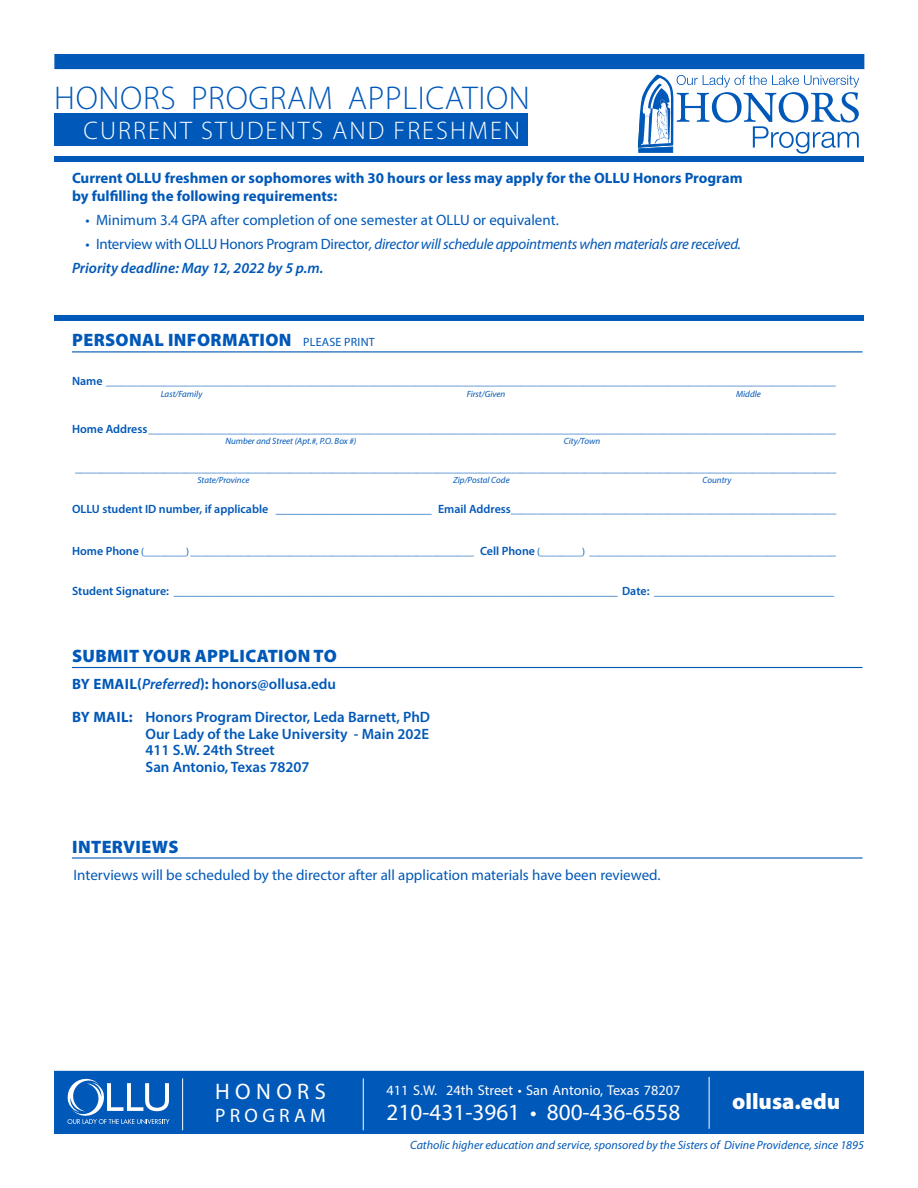
<style>
.page{position:relative;width:918px;height:1188px;background:#fff}
.page>*{position:absolute;margin:0;border:0;box-sizing:border-box;transform-origin:0 0}
.t1{font:300 33px "Myriad Pro";letter-spacing:.02em;color:#0058b8}
.t2{font:300 25.5px "Myriad Pro";letter-spacing:.08em;color:#fff}
.t3{font:23.25px "Myriad Pro";color:#fff}
.t4{font:900 22.5px "Myriad Pro";color:#fff}
.t5{font:22.5px "Myriad Pro";letter-spacing:.24em;color:#fff}
.t6{font:19.5px "Myriad Pro";letter-spacing:.22em;color:#fff}
.t7{font:900 18px "Myriad Pro";letter-spacing:.02em;color:#0058b8}
.t8{font:600 15px "Myriad Pro";color:#0058b8}
.t9{font:15px "Myriad Pro";color:#0058b8}
.t10{font:700 15px "Myriad Pro";color:#0058b8}
.t11{font:italic 15px "Myriad Pro";letter-spacing:-.02em;color:#0058b8}
.t12{font:italic 600 15px "Myriad Pro";color:#0058b8}
.t13{font:14.25px "Myriad Pro";color:#fff}
.t14{font:600 12px "Myriad Pro";color:#0058b8}
.t15{font:italic 12px "Myriad Pro";color:#0058b8}
.t16{font:10.5px "Myriad Pro";color:#0058b8}
.t17{font:italic 10.5px "Myriad Pro";color:#0058b8}
.t18{font:italic 9px "Myriad Pro";color:#0058b8}
.s1{font-style:normal}
.s2{font-weight:400;font-size:12px}
.s3{font-weight:600;font-style:normal;font-size:12px}
.s4{font-weight:600;font-size:12px}
.s5{font-weight:400;font-size:10.5px}
.s6{font-weight:700}
.s7{font-style:italic}
</style>
<div class="page">
<div style="left:54px;top:54px;width:810px;height:15px;background:#0058b8"></div>
<div style="left:54px;top:1071px;width:810px;height:63px;background:#0058b8"></div>
<hr style="left:182px;top:1078px;width:1px;height:52px;background:#fff">
<hr style="left:363px;top:1078px;width:1px;height:52px;background:#fff">
<hr style="left:709px;top:1077px;width:1px;height:52px;background:#fff">
<svg style="left:68px;top:1079px;width:102px;height:45px"></svg>
<svg style="left:637px;top:75px;width:222px;height:79px"></svg>
<div style="left:54px;top:315px;width:810px;height:6px;background:#0058b8"></div>
<hr style="left:72px;top:351px;width:791px;height:1px;background:#0058b8">
<hr style="left:72px;top:667px;width:791px;height:1px;background:#0058b8">
<hr style="left:72px;top:857px;width:791px;height:2px;background:#0058b8">
<div style="left:54px;top:156px;width:810px;height:6px;background:#0058b8"></div>
<div style="left:54px;top:113px;width:473px;height:32px;background:#0058b8"></div>
<p class="t1" style="left:54px;top:78px;width:477px">HONORS PROGRAM APPLICATION</p>
<p class="t2" style="left:84px;top:115px;width:438px">CURRENT STUDENTS AND FRESHMEN</p>
<p class="t10" style="left:72px;top:168px;width:672px">Current OLLU freshmen or sophomores with 30 hours or less may apply for the OLLU Honors Program</p>
<p class="t10" style="left:72px;top:186px;width:267px">by fulfilling the following requirements:</p>
<p class="t9" style="left:86px;top:211px;width:475px">• Minimum 3.4 GPA after completion of one semester at OLLU or equivalent.</p>
<p class="t11" style="left:86px;top:235px;width:657px"><span class="s1">• Interview with OLLU Honors Program Director</span>, director will schedule appointments when materials are received.</p>
<p class="t12" style="left:72px;top:258px;width:253px">Priority deadline: May 12, 2022 by 5 p.m.</p>
<p class="t7" style="left:72px;top:328px;width:304px">PERSONAL INFORMATION <span class="s2">PLEASE PRINT</span></p>
<p class="t17" style="left:72px;top:375px;width:766px"><span class="s3">Name</span> ___________________________________________________________________________________________________________________________________________</p>
<p class="t18" style="left:161px;top:389px;width:43px">Last/Family</p>
<p class="t18" style="left:467px;top:389px;width:40px">First/Given</p>
<p class="t18" style="left:736px;top:389px;width:26px">Middle</p>
<p class="t16" style="left:72px;top:423px;width:766px"><span class="s4">Home Address</span>___________________________________________________________________________________________________________________________________</p>
<p class="t18" style="left:225px;top:435px;width:133px">Number and Street (Apt.#, P.O. Box #)</p>
<p class="t18" style="left:564px;top:435px;width:38px">City/Town</p>
<p class="t16" style="left:75px;top:462px;width:763px">_________________________________________________________________________________________________________________________________________________</p>
<p class="t18" style="left:197px;top:474px;width:54px">State/Province</p>
<p class="t18" style="left:453px;top:474px;width:58px">Zip/Postal Code</p>
<p class="t18" style="left:703px;top:474px;width:30px">Country</p>
<p class="t14" style="left:72px;top:501px;width:766px">OLLU student ID number, if applicable __________________________ Email Address<span class="s5">______________________________________________________________</span></p>
<p class="t16" style="left:72px;top:545px;width:766px"><span class="s4">Home Phone</span> (________)______________________________________________________ <span class="s4">Cell Phone</span> (________) _______________________________________________</p>
<p class="t14" style="left:72px;top:584px;width:763px">Student Signature: __________________________________________________________________________ Date: ______________________________</p>
<p class="t7" style="left:72px;top:644px;width:266px">SUBMIT YOUR APPLICATION TO</p>
<p class="t8" style="left:72px;top:674px;width:265px"><span class="s6">BY EMAIL(</span><span class="s7">Preferred</span><span class="s6">):</span> honors@ollusa.edu</p>
<p class="t8" style="left:72px;top:707px;width:360px"><span class="s6">BY MAIL:</span> Honors Program Director, Leda Barnett, PhD</p>
<p class="t8" style="left:146px;top:724px;width:285px">Our Lady of the Lake University - Main 202E</p>
<p class="t8" style="left:146px;top:740px;width:131px">411 S.W. 24th Street</p>
<p class="t8" style="left:146px;top:757px;width:166px">San Antonio, Texas 78207</p>
<p class="t7" style="left:72px;top:834px;width:108px">INTERVIEWS</p>
<p class="t9" style="left:74px;top:865px;width:589px">Interviews will be scheduled by the director after all application materials have been reviewed.</p>
<p class="t5" style="left:215px;top:1078px;width:112px">HONORS</p>
<p class="t6" style="left:215px;top:1103px;width:112px">PROGRAM</p>
<p class="t13" style="left:387px;top:1081px;width:295px">411 S.W. 24th Street • San Antonio, Texas 78207</p>
<p class="t3" style="left:387px;top:1098px;width:295px">210-431-3961 • 800-436-6558</p>
<p class="t15" style="left:410px;top:1138px;width:455px">Catholic higher education and service, sponsored by the Sisters of Divine Providence, since 1895</p>
<p class="t4" style="left:732px;top:1086px;width:109px">ollusa.edu</p>
</div>
